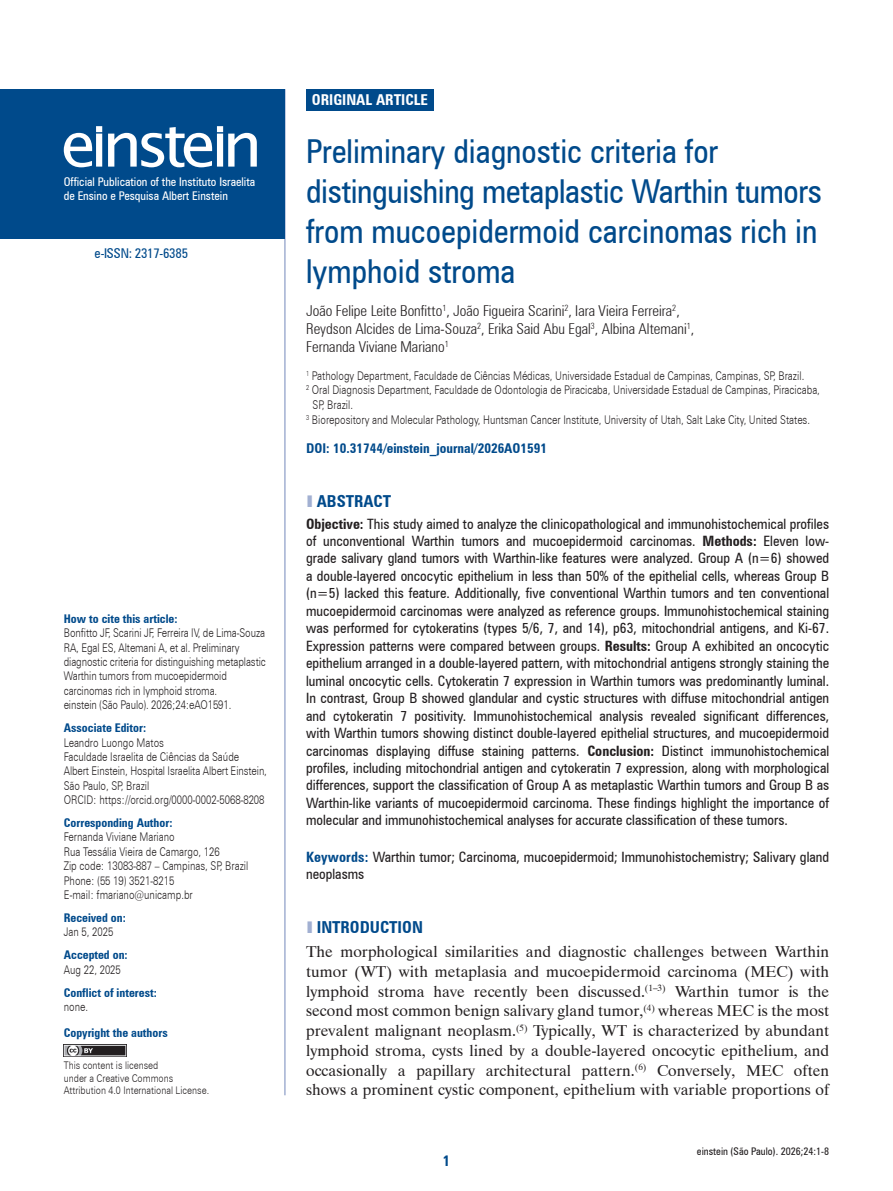
<style>
.page{position:relative;width:893px;height:1191px;background:#fff}
.page>*{position:absolute;margin:0;border:0;box-sizing:border-box;transform-origin:0 0}
.t1{font:condensed 33px/39.8px "Zurich BT";color:#004a8b}
.t2{font:700 condensed 16.5px "Zurich BT";color:#004a8b}
.t3{font:15.75px/19.6px "Dutch 801 BT";color:#231f20;text-align:justify}
.t4{font:300 condensed 15px/18.1px "Zurich BT";color:#231f20}
.t5{font:700 condensed 15px "Zurich BT";color:#fff}
.t6{font:700 condensed 15px "Zurich BT";color:#004a8b}
.t7{font:condensed 14.25px/17.4px "Zurich BT";color:#231f20;text-align:justify}
.t8{font:700 condensed 13.5px "Zurich BT";color:#004a8b}
.t9{font:condensed 13.5px "Zurich BT";letter-spacing:-.02em;color:#004a8b}
.t10{font:300 12px/14.4px "Zurich BT";color:#231f20;scale:.8 1}
.t11{font:700 condensed 12px "Zurich BT";color:#004a8b}
.t12{font:condensed 12px/14.4px "Zurich BT";color:#fff}
.t13{font:300 10.5px/12.6px "Zurich BT";color:#231f20;scale:.85 1}
.t14{font:condensed 10.5px "Zurich BT";color:#231f20}
.s1{color:#a2b0d2}
.s2{font-weight:700}
.s3{font-weight:700;color:#004a8b}
</style>
<div class="page">
<img style="left:64px;top:1044px;width:63px;height:12px">
<div style="left:306px;top:89px;width:128px;height:21px;background:#004a8b"></div>
<hr style="left:284px;top:89px;width:2px;height:1006px;background:#a2b0d2">
<div style="left:0;top:89px;width:284px;height:149px;background:#004a8b"></div>
<svg style="left:108px;top:126px;width:149px;height:41px"></svg>
<svg style="left:64px;top:126px;width:38px;height:41px"></svg>
<p class="t12" style="left:64px;top:174px;width:193px">Official Publication of the Instituto Israelita de Ensino e Pesquisa Albert Einstein</p>
<p class="t9" style="left:95px;top:245px;width:95px">e-ISSN: 2317-6385</p>
<p class="t11" style="left:64px;top:611px;width:115px">How to cite this article:</p>
<p class="t10" style="left:64px;top:625px;width:254px">Bonfitto JF, Scarini JF, Ferreira IV, de Lima-Souza RA, Egal ES, Altemani A, et al. Preliminary diagnostic criteria for distinguishing metaplastic Warthin tumors from mucoepidermoid carcinomas rich in lymphoid stroma.<br>einstein (São Paulo). 2026;24:eAO1591.</p>
<p class="t11" style="left:64px;top:720px;width:84px">Associate Editor:</p>
<p class="t10" style="left:64px;top:735px;width:255px">Leandro Luongo Matos<br>Faculdade Israelita de Ciências da Saúde Albert Einstein, Hospital Israelita Albert Einstein, São Paulo, SP, Brazil<br>ORCID: https://orcid.org/0000-0002-5068-8208</p>
<p class="t11" style="left:64px;top:815px;width:110px">Corresponding Author:</p>
<p class="t10" style="left:64px;top:830px;width:232px">Fernanda Viviane Mariano<br>Rua Tessália Vieira de Camargo, 126<br>Zip code: 13083-887 – Campinas, SP, Brazil<br>Phone: (55 19) 3521-8215<br>E-mail: fmariano@unicamp.br</p>
<p class="t11" style="left:64px;top:910px;width:64px">Received on:</p>
<p class="t10" style="left:64px;top:925px;width:64px">Jan 5, 2025</p>
<p class="t11" style="left:64px;top:947px;width:65px">Accepted on:</p>
<p class="t10" style="left:64px;top:962px;width:73px">Aug 22, 2025</p>
<p class="t11" style="left:64px;top:985px;width:95px">Conflict of interest:</p>
<p class="t10" style="left:64px;top:999px;width:32px">none.</p>
<p class="t11" style="left:64px;top:1025px;width:105px">Copyright the authors</p>
<p class="t13" style="left:64px;top:1058px;width:173px">This content is licensed<br>under a Creative Commons<br>Attribution 4.0 International License.</p>
<p class="t5" style="left:312px;top:91px;width:118px">ORIGINAL ARTICLE</p>
<h1 class="t1" style="left:306px;top:131px;width:517px">Preliminary diagnostic criteria for distinguishing metaplastic Warthin tumors from mucoepidermoid carcinomas rich in lymphoid stroma</h1>
<p class="t4" style="left:306px;top:301px;width:389px">João Felipe Leite Bonfitto<sup>1</sup>, João Figueira Scarini<sup>2</sup>, Iara Vieira Ferreira<sup>2</sup>,<br>Reydson Alcides de Lima-Souza<sup>2</sup>, Erika Said Abu Egal<sup>3</sup>, Albina Altemani<sup>1</sup>,<br>Fernanda Viviane Mariano<sup>1</sup></p>
<p class="t10" style="left:306px;top:368px;width:624px"><sup>1</sup> Pathology Department, Faculdade de Ciências Médicas, Universidade Estadual de Campinas, Campinas, SP, Brazil.</p>
<p class="t10" style="left:306px;top:383px;width:644px"><sup>2</sup> Oral Diagnosis Department, Faculdade de Odontologia de Piracicaba, Universidade Estadual de Campinas, Piracicaba,</p>
<p class="t10" style="left:313px;top:397px;width:52px">SP, Brazil.</p>
<p class="t10" style="left:306px;top:412px;width:631px"><sup>3</sup> Biorepository and Molecular Pathology, Huntsman Cancer Institute, University of Utah, Salt Lake City, United States.</p>
<p class="t8" style="left:306px;top:440px;width:243px">DOI: 10.31744/einstein_journal/2026AO1591</p>
<p class="t2" style="left:306px;top:491px;width:86px"><span class="s1">❚</span> ABSTRACT</p>
<p class="t7" style="left:306px;top:514px;width:524px"><span class="s2">Objective:</span> This study aimed to analyze the clinicopathological and immunohistochemical profiles of unconventional Warthin tumors and mucoepidermoid carcinomas. <span class="s2">Methods:</span> Eleven low&shy;grade salivary gland tumors with Warthin-like features were analyzed. Group A (n=6) showed a double-layered oncocytic epithelium in less than 50% of the epithelial cells, whereas Group B (n=5) lacked this feature. Additionally, five conventional Warthin tumors and ten conventional mucoepidermoid carcinomas were analyzed as reference groups. Immunohistochemical staining was performed for cytokeratins (types 5/6, 7, and 14), p63, mitochondrial antigens, and Ki-67.<br>Expression patterns were compared between groups. <span class="s2">Results:</span> Group A exhibited an oncocytic epithelium arranged in a double-layered pattern, with mitochondrial antigens strongly staining the luminal oncocytic cells. Cytokeratin 7 expression in Warthin tumors was predominantly luminal.<br>In contrast, Group B showed glandular and cystic structures with diffuse mitochondrial antigen and cytokeratin 7 positivity. Immunohistochemical analysis revealed significant differences, with Warthin tumors showing distinct double-layered epithelial structures, and mucoepidermoid carcinomas displaying diffuse staining patterns. <span class="s2">Conclusion:</span> Distinct immunohistochemical profiles, including mitochondrial antigen and cytokeratin 7 expression, along with morphological differences, support the classification of Group A as metaplastic Warthin tumors and Group B as Warthin-like variants of mucoepidermoid carcinoma. These findings highlight the importance of molecular and immunohistochemical analyses for accurate classification of these tumors.</p>
<p class="t7" style="left:306px;top:848px;width:524px"><span class="s3">Keywords:</span> Warthin tumor; Carcinoma, mucoepidermoid; Immunohistochemistry; Salivary gland neoplasms</p>
<p class="t2" style="left:306px;top:917px;width:118px"><span class="s1">❚</span> INTRODUCTION</p>
<p class="t3" style="left:306px;top:942px;width:525px">The morphological similarities and diagnostic challenges between Warthin tumor (WT) with metaplasia and mucoepidermoid carcinoma (MEC) with lymphoid stroma have recently been discussed.<sup>(1–3)</sup> Warthin tumor is the second most common benign salivary gland tumor,<sup>(4)</sup> whereas MEC is the most prevalent malignant neoplasm.<sup>(5)</sup> Typically, WT is characterized by abundant lymphoid stroma, cysts lined by a double-layered oncocytic epithelium, and occasionally a papillary architectural pattern.<sup>(6)</sup> Conversely, MEC often shows a prominent cystic component, epithelium with variable proportions of</p>
<p class="t6" style="left:443px;top:1151px;width:9px">1</p>
<p class="t14" style="left:697px;top:1144px;width:134px">einstein (São Paulo). 2026;24:1-8</p>
</div>
